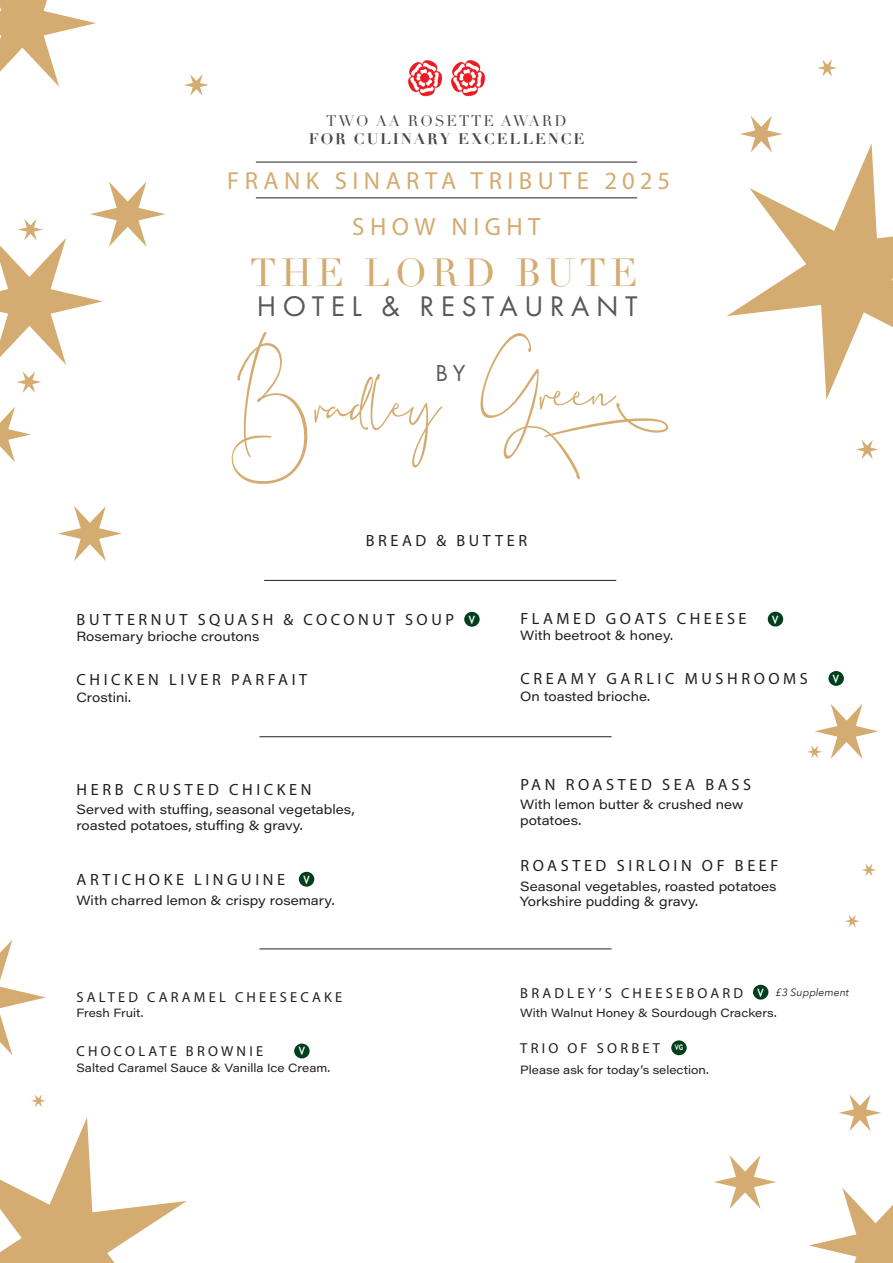
<style>
.page{position:relative;width:893px;height:1263px;background:#fff}
.page>*{position:absolute;margin:0;border:0;box-sizing:border-box;transform-origin:0 0}
.t1{font:190.35px "Elvira Font";color:#d4ab70}
.t2{font:38.25px "Didot";letter-spacing:.125em;color:#d4ab70}
.t3{font:29.55px "Futura PT";letter-spacing:.22em;color:#57585a}
.t4{font:25.05px "Myriad Pro";letter-spacing:.22em;color:#d4ab70}
.t5{font:24.75px "Myriad Pro";letter-spacing:.22em;color:#d4ab70}
.t6{font:23.85px "Futura PT";color:#57585a}
.t7{font:16.2px "Myriad Pro";letter-spacing:.22em;color:#231f20}
.t8{font:700 15px "Didot";letter-spacing:.125em;color:#47474a}
.t9{font:15px "Didot";letter-spacing:.125em;color:#47474a}
.t10{font:14.55px "Myriad Pro";letter-spacing:.22em;color:#231f20}
.t11{font:13.2px "Acumin Variable Concept";color:#231f20}
.t12{font:700 11.85px "Brandon Grotesque";color:#fff;scale:.79 1}
.t13{font:11.7px "Acumin Variable Concept";color:#231f20}
.t14{font:italic 10.5px "Avenir Next";color:#231f20}
.t15{font:700 7.95px "Brandon Grotesque";color:#fff;scale:.79 1}
</style>
<div class="page">
<hr style="left:256px;top:162px;width:381px;height:1px;background:#231f20">
<hr style="left:256px;top:198px;width:381px;height:1px;background:#231f20">
<svg style="left:839px;top:1094px;width:42px;height:37px"></svg>
<hr style="left:259px;top:736px;width:353px;height:1px;background:#231f20">
<svg style="left:184px;top:74px;width:25px;height:22px"></svg>
<svg style="left:0;top:181px;width:165px;height:184px"></svg>
<svg style="left:856px;top:440px;width:22px;height:19px"></svg>
<svg style="left:817px;top:59px;width:20px;height:18px"></svg>
<svg style="left:16px;top:371px;width:25px;height:22px"></svg>
<svg style="left:714px;top:1155px;width:62px;height:54px"></svg>
<svg style="left:31px;top:1094px;width:15px;height:13px"></svg>
<svg style="left:807px;top:704px;width:71px;height:55px"></svg>
<svg style="left:862px;top:864px;width:14px;height:12px"></svg>
<svg style="left:809px;top:1188px;width:84px;height:75px"></svg>
<svg style="left:845px;top:915px;width:15px;height:12px"></svg>
<hr style="left:259px;top:949px;width:353px;height:1px;background:#231f20">
<img style="left:407px;top:60px;width:36px;height:37px">
<img style="left:450px;top:60px;width:36px;height:37px">
<svg style="left:0;top:940px;width:46px;height:115px"></svg>
<svg style="left:0;top:407px;width:31px;height:55px"></svg>
<hr style="left:264px;top:580px;width:352px;height:1px;background:#231f20">
<svg style="left:0;top:0;width:96px;height:87px"></svg>
<svg style="left:727px;top:116px;width:166px;height:284px"></svg>
<svg style="left:0;top:1118px;width:187px;height:145px"></svg>
<svg style="left:58px;top:506px;width:64px;height:55px"></svg>
<div style="left:299px;top:872px;width:15px;height:15px;background:#013e1c;border-radius:50%"></div>
<div style="left:294px;top:1043px;width:16px;height:15px;background:#013e1c;border-radius:50%"></div>
<div style="left:671px;top:1040px;width:16px;height:15px;background:#013e1c;border-radius:50%"></div>
<div style="left:753px;top:985px;width:15px;height:14px;background:#013e1c;border-radius:50%"></div>
<div style="left:464px;top:612px;width:16px;height:15px;background:#013e1c;border-radius:50%"></div>
<div style="left:768px;top:612px;width:15px;height:14px;background:#013e1c;border-radius:50%"></div>
<div style="left:828px;top:671px;width:16px;height:15px;background:#013e1c;border-radius:50%"></div>
<p class="t9" style="left:326px;top:112px;width:242px">TWO AA ROSETTE AWARD</p>
<p class="t8" style="left:309px;top:129px;width:277px">FOR CULINARY EXCELLENCE</p>
<p class="t5" style="left:227px;top:166px;width:444px">FRANK SINARTA TRIBUTE 2025</p>
<p class="t4" style="left:352px;top:211px;width:190px">SHOW NIGHT</p>
<p class="t2" style="left:250px;top:249px;width:389px">THE LORD BUTE</p>
<p class="t3" style="left:257px;top:289px;width:382px">HOTEL &amp; RESTAURANT</p>
<p class="t1" style="left:227px;top:330px;width:317px;rotate:-2deg">Bradley G</p>
<p class="t6" style="left:435px;top:359px;width:31px">BY</p>
<p class="t1" style="left:538px;top:314px;width:77px;rotate:-1deg">reen</p>
<p class="t7" style="left:366px;top:530px;width:163px">BREAD &amp; BUTTER</p>
<p class="t7" style="left:77px;top:610px;width:379px">BUTTERNUT SQUASH &amp; COCONUT SOUP</p>
<p class="t7" style="left:520px;top:609px;width:228px">FLAMED GOATS CHEESE</p>
<p class="t12" style="left:469px;top:611px;width:9px">V</p>
<p class="t12" style="left:772px;top:611px;width:9px">V</p>
<p class="t11" style="left:76px;top:628px;width:185px">Rosemary brioche croutons</p>
<p class="t11" style="left:520px;top:626px;width:154px">With beetroot &amp; honey.</p>
<p class="t7" style="left:77px;top:670px;width:232px">CHICKEN LIVER PARFAIT</p>
<p class="t11" style="left:76px;top:688px;width:56px">Crostini.</p>
<p class="t7" style="left:520px;top:669px;width:289px">CREAMY GARLIC MUSHROOMS</p>
<p class="t11" style="left:520px;top:687px;width:132px">On toasted brioche.</p>
<p class="t12" style="left:833px;top:670px;width:9px">V</p>
<p class="t7" style="left:77px;top:779px;width:236px">HERB CRUSTED CHICKEN</p>
<p class="t11" style="left:76px;top:800px;width:280px">Served with stuffing, seasonal vegetables,</p>
<p class="t11" style="left:76px;top:816px;width:228px">roasted potatoes, stuffing &amp; gravy.</p>
<p class="t7" style="left:77px;top:870px;width:210px">ARTICHOKE LINGUINE</p>
<p class="t11" style="left:76px;top:891px;width:260px">With charred lemon &amp; crispy rosemary.</p>
<p class="t12" style="left:303px;top:871px;width:9px">V</p>
<p class="t7" style="left:520px;top:775px;width:232px">PAN ROASTED SEA BASS</p>
<p class="t11" style="left:520px;top:796px;width:225px">With lemon butter &amp; crushed new</p>
<p class="t11" style="left:520px;top:811px;width:63px">potatoes.</p>
<p class="t7" style="left:520px;top:856px;width:260px">ROASTED SIRLOIN OF BEEF</p>
<p class="t11" style="left:520px;top:877px;width:258px">Seasonal vegetables, roasted potatoes</p>
<p class="t11" style="left:520px;top:893px;width:179px">Yorkshire pudding &amp; gravy.</p>
<p class="t10" style="left:77px;top:988px;width:267px">SALTED CARAMEL CHEESECAKE</p>
<p class="t13" style="left:76px;top:1004px;width:68px">Fresh Fruit.</p>
<p class="t10" style="left:520px;top:984px;width:224px">BRADLEY’S CHEESEBOARD</p>
<p class="t13" style="left:520px;top:1004px;width:258px">With Walnut Honey &amp; Sourdough Crackers.</p>
<p class="t12" style="left:757px;top:984px;width:9px">V</p>
<p class="t14" style="left:776px;top:984px;width:75px">£3 Supplement</p>
<p class="t10" style="left:520px;top:1039px;width:141px">TRIO OF SORBET</p>
<p class="t13" style="left:520px;top:1062px;width:190px">Please ask for today’s selection.</p>
<p class="t12" style="left:299px;top:1043px;width:9px">V</p>
<p class="t15" style="left:675px;top:1042px;width:12px">VG</p>
<p class="t10" style="left:77px;top:1042px;width:188px">CHOCOLATE BROWNIE</p>
<p class="t13" style="left:76px;top:1060px;width:255px">Salted Caramel Sauce &amp; Vanilla Ice Cream.</p>
</div>
